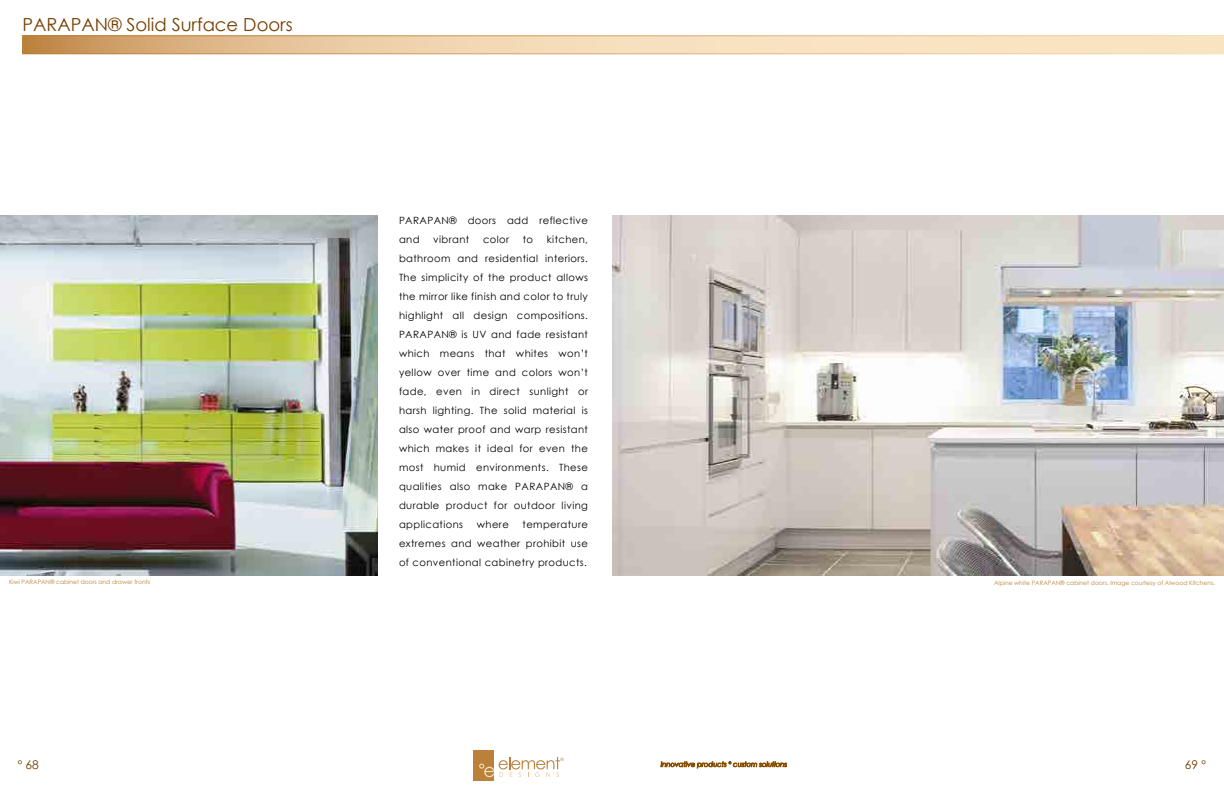
<style>
.page{position:relative;width:1224px;height:792px;background:#fff}
.page>*{position:absolute;margin:0;border:0;box-sizing:border-box;transform-origin:0 0}
.t1{font:18px "Century Gothic";color:#753f00}
.t2{font:12px "Century Gothic";color:#753f00}
.t3{font:10px/19px "Century Gothic";letter-spacing:.04em;color:#000;text-align:justify}
.t4{font:6px "Century Gothic";color:#bb813b}
.t5{font:4.4px "Century Gothic";color:#bb813b}
</style>
<div class="page">
<img style="left:0;top:216px;width:378px;height:360px">
<svg style="left:660px;top:761px;width:127px;height:8px"></svg>
<div style="left:473px;top:750px;width:21px;height:31px;background:#bb813b"></div>
<svg style="left:479px;top:757px;width:81px;height:20px"></svg>
<img style="left:612px;top:216px;width:612px;height:360px">
<svg style="left:22px;top:35px;width:1202px;height:19px;background:#eccea6"></svg>
<h1 class="t1" style="left:22px;top:12px;width:272px">PARAPAN® Solid Surface Doors</h1>
<p class="t3" style="left:399px;top:211px;width:191px">PARAPAN® doors add reflective and</p>
<p class="t3" style="left:399px;top:230px;width:191px;text-indent:148px">kitchen, bathroom and residential interiors.<br>The simplicity of the product allows the mirror like finish and color to truly highlight all design compositions.<br>PARAPAN® is UV and fade resistant which means that whites won’t yellow over time and colors won’t fade, even in direct sunlight or harsh lighting. The solid material is also water proof and warp resistant which makes it ideal for even the most humid environments. These qualities also make PARAPAN® a durable product for outdoor living applications</p>
<p class="t3" style="left:433px;top:230px;width:38px">vibrant</p>
<p class="t3" style="left:483px;top:230px;width:28px">color</p>
<p class="t3" style="left:523px;top:230px;width:12px">to</p>
<p class="t3" style="left:477px;top:515px;width:34px">where</p>
<p class="t3" style="left:399px;top:515px;width:191px;text-indent:124px">temperature extremes and weather prohibit use of conventional cabinetry products.</p>
<p class="t4" style="left:9px;top:578px;width:143px">Kiwi PARAPAN® cabinet doors and drawer fronts</p>
<p class="t4" style="left:994px;top:578px;width:222px">Alpine white PARAPAN® cabinet doors. Image courtesy of Alwood Kitchens.</p>
<p class="t5" style="left:561px;top:756px;width:5px">®</p>
<p class="t2" style="left:18px;top:757px;width:23px">º 68</p>
<p class="t2" style="left:1185px;top:757px;width:23px">69 º</p>
</div>
